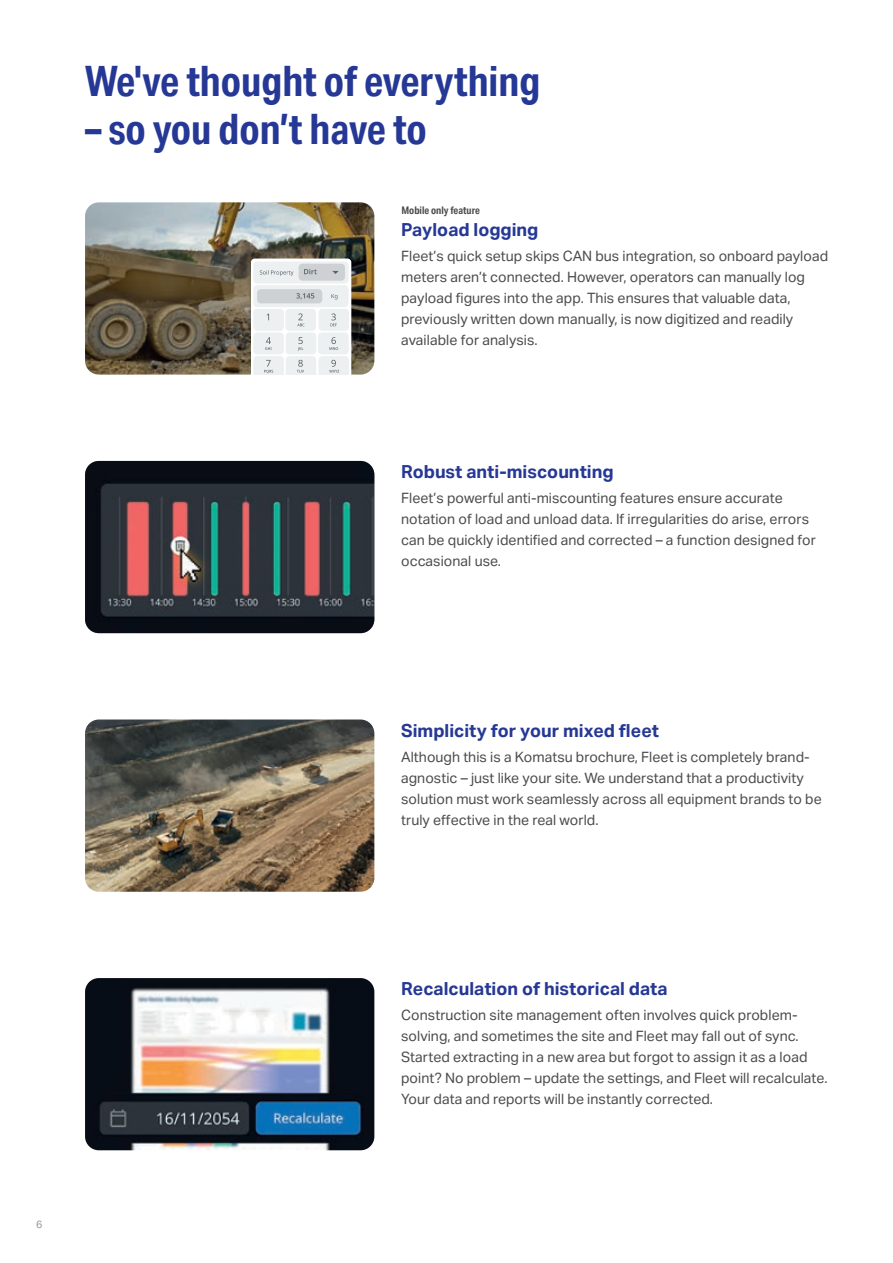
<style>
.page{position:relative;width:893px;height:1263px;background:#fff}
.page>*{position:absolute;margin:0;border:0;box-sizing:border-box;transform-origin:0 0}
.t1{font:700 42px "Aktiv Grotesk Cd";color:#263895}
.t2{font:700 18px "Aktiv Grotesk";color:#263895}
.t3{font:14.25px/21px "Aktiv Grotesk";color:#4b4c4d}
.t4{font:700 10.5px "Aktiv Grotesk Cd";color:#4b4c4d}
.t5{font:10.5px "Aktiv Grotesk";color:#939598}
</style>
<div class="page">
<img style="left:85px;top:202px;width:289px;height:173px">
<img style="left:85px;top:461px;width:289px;height:172px">
<img style="left:85px;top:978px;width:289px;height:172px">
<img style="left:85px;top:719px;width:289px;height:173px">
<svg style="left:251px;top:259px;width:100px;height:116px"></svg>
<h1 class="t1" style="left:85px;top:57px;width:457px">We've thought of everything</h1>
<h1 class="t1" style="left:85px;top:105px;width:343px">– so you don’t have to</h1>
<p class="t4" style="left:401px;top:204px;width:80px">Mobile only feature</p>
<p class="t2" style="left:401px;top:219px;width:139px">Payload logging</p>
<p class="t3" style="left:401px;top:245px;width:429px">Fleet’s quick setup skips CAN bus integration, so onboard payload meters aren’t connected. However, operators can manually log payload figures into the app. This ensures that valuable data, previously written down manually, is now digitized and readily available for analysis.</p>
<p class="t2" style="left:401px;top:461px;width:214px">Robust anti-miscounting</p>
<p class="t3" style="left:401px;top:488px;width:416px">Fleet’s powerful anti-miscounting features ensure accurate notation of load and unload data. If irregularities do arise, errors can be quickly identified and corrected – a function designed for occasional use.</p>
<p class="t5" style="left:36px;top:1218px;width:8px">6</p>
<p class="t2" style="left:401px;top:720px;width:259px">Simplicity for your mixed fleet</p>
<p class="t3" style="left:401px;top:746px;width:422px">Although this is a Komatsu brochure, Fleet is completely brand&shy;agnostic – just like your site. We understand that a productivity solution must work seamlessly across all equipment brands to be truly effective in the real world.</p>
<p class="t2" style="left:401px;top:978px;width:268px">Recalculation of historical data</p>
<p class="t3" style="left:401px;top:1005px;width:428px">Construction site management often involves quick problem&shy;solving, and sometimes the site and Fleet may fall out of sync.<br>Started extracting in a new area but forgot to assign it as a load point? No problem – update the settings, and Fleet will recalculate.<br>Your data and reports will be instantly corrected.</p>
</div>
